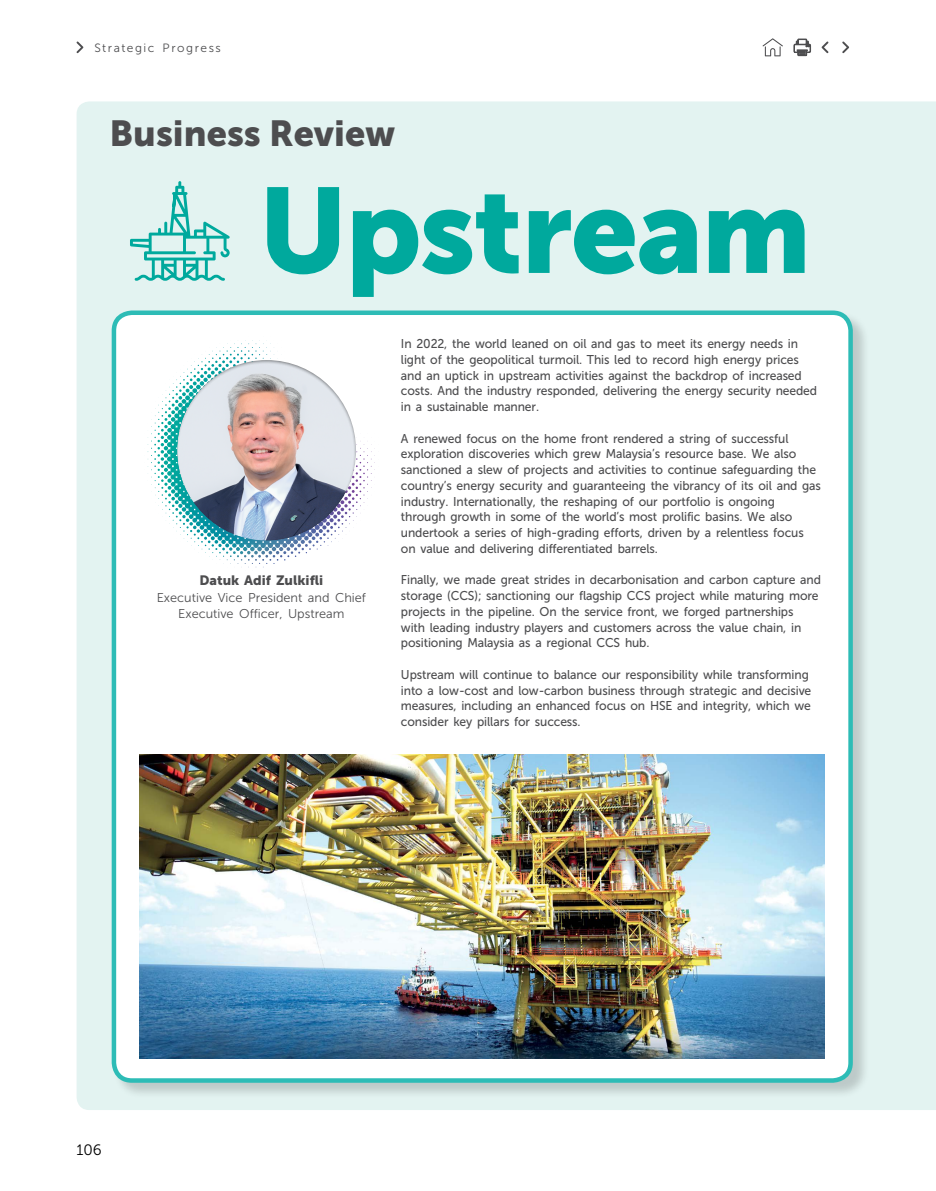
<style>
.page{position:relative;width:936px;height:1191px;background:#fff}
.page>*{position:absolute;margin:0;border:0;box-sizing:border-box;transform-origin:0 0}
.t1{font:120px "Museo Sans 900";letter-spacing:-.02em;color:#00a99d}
.t2{font:36px "Museo Sans 900";color:#4d4d4f}
.t3{font:15px "Museo Sans 300";color:#000}
.t4{font:13.5px "Museo Sans 900";color:#4d4d4f}
.t5{font:12.75px/15.8px "Museo Sans 500";letter-spacing:-.01em;color:#4d4d4f;scale:.95 1}
.t6{font:12.75px/16.5px "Museo Sans 300";color:#4d4d4f;text-align:center}
.t7{font:12px "Museo Sans 300";letter-spacing:.13em;color:#4d4d4f}
</style>
<div class="page">
<div style="left:77px;top:101px;width:858px;height:1009px;background:#e3f3f1"></div>
<div style="left:112px;top:311px;width:757px;height:788px;background:#000;opacity:.17"></div>
<div style="left:114px;top:313px;width:736px;height:767px;background:#fff;border-radius:18px"></div>
<div style="left:112px;top:310px;width:740px;height:772px;border:4px solid #2dbcb6;border-radius:18px"></div>
<div style="left:165px;top:349px;width:205px;height:192px;background:#000;opacity:.5"></div>
<img style="left:139px;top:754px;width:685px;height:304px">
<svg style="left:130px;top:181px;width:100px;height:100px;background:#aee1dd"></svg>
<img style="left:935px;top:123px;width:1px;height:422px">
<hr style="left:935px;top:728px;width:1px;height:359px;background:#00aeef">
<hr style="left:935px;top:545px;width:1px;height:183px;background:#fdb924">
<svg style="left:76px;top:41px;width:7px;height:12px"></svg>
<svg style="left:762px;top:38px;width:20px;height:18px"></svg>
<svg style="left:842px;top:41px;width:7px;height:12px"></svg>
<svg style="left:821px;top:41px;width:7px;height:12px"></svg>
<svg style="left:793px;top:39px;width:17px;height:17px"></svg>
<p class="t7" style="left:94px;top:41px;width:128px">Strategic Progress</p>
<h2 class="t2" style="left:109px;top:113px;width:287px">Business Review</h2>
<h1 class="t1" style="left:258px;top:163px;width:554px">Upstream</h1>
<p class="t4" style="left:199px;top:573px;width:125px">Datuk Adif Zulkifli</p>
<p class="t6" style="left:157px;top:589px;width:211px">Executive Vice President and Chief<br>Executive Officer, Upstream</p>
<p class="t5" style="left:401px;top:336px;width:439px">In 2022, the world leaned on oil and gas to meet its energy needs in light of the geopolitical turmoil. This led to record high energy prices and an uptick in upstream activities against the backdrop of increased costs. And the industry responded, delivering the energy security needed in a sustainable manner.</p>
<p class="t5" style="left:401px;top:430px;width:443px">A renewed focus on the home front rendered a string of successful exploration discoveries which grew Malaysia’s resource base. We also sanctioned a slew of projects and activities to continue safeguarding the country’s energy security and guaranteeing the vibrancy of its oil and gas industry. Internationally, the reshaping of our portfolio is ongoing through growth in some of the world’s most prolific basins. We also undertook a series of high-grading efforts, driven by a relentless focus on value and delivering differentiated barrels.</p>
<p class="t5" style="left:401px;top:572px;width:443px">Finally, we made great strides in decarbonisation and carbon capture and storage (CCS); sanctioning our flagship CCS project while maturing more projects in the pipeline. On the service front, we forged partnerships<br>with leading industry players and customers across the value chain, in positioning Malaysia as a regional CCS hub.</p>
<p class="t5" style="left:401px;top:666px;width:433px">Upstream will continue to balance our responsibility while transforming into a low-cost and low-carbon business through strategic and decisive measures, including an enhanced focus on HSE and integrity, which we consider key pillars for success.</p>
<p class="t3" style="left:77px;top:1142px;width:27px">106</p>
</div>
